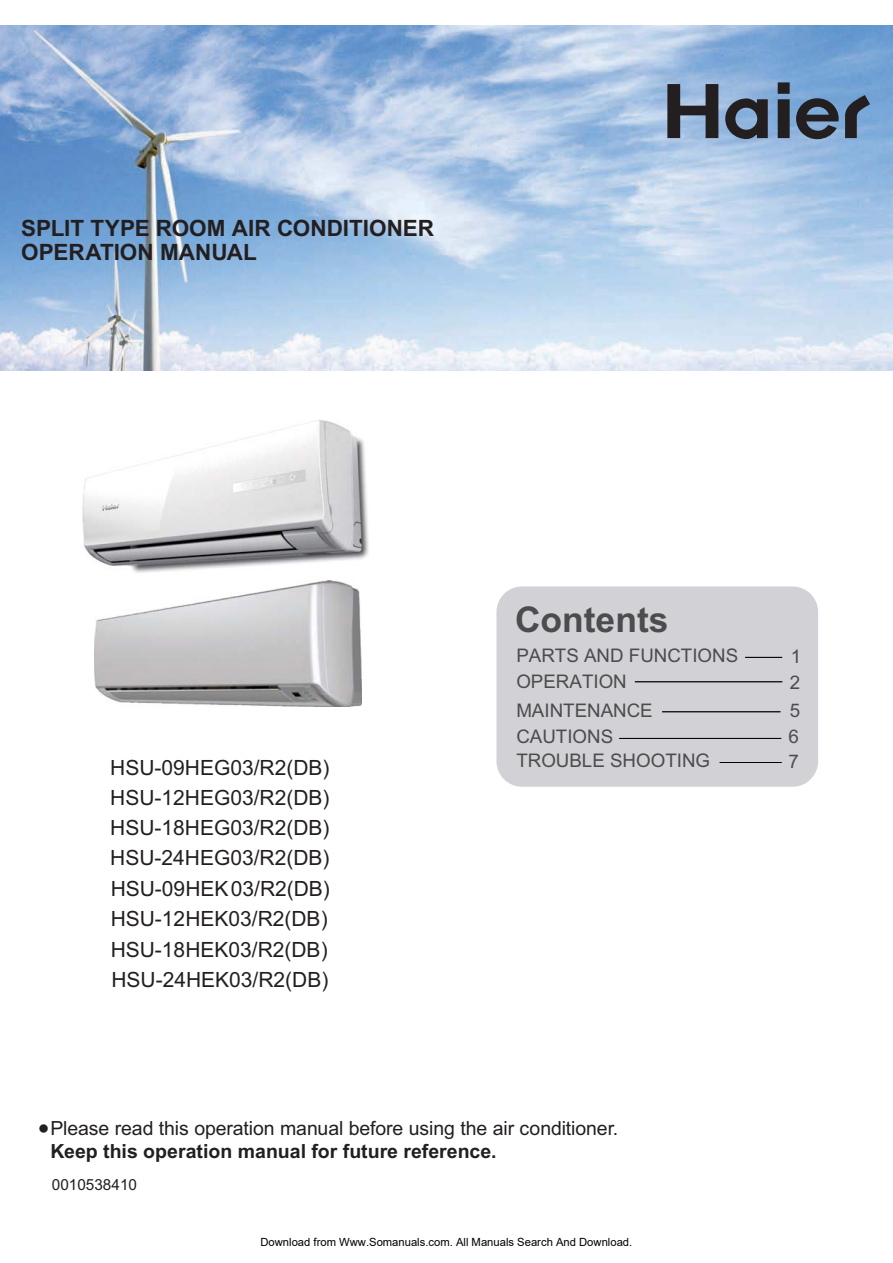
<style>
.page{position:relative;width:893px;height:1263px;background:#fff}
.page>*{position:absolute;margin:0;border:0;box-sizing:border-box;transform-origin:0 0}
.t1{font:700 35.4px "Arial";color:#4c4c4e}
.t2{font:700 22.5px/24px "Arial";color:#231f20}
.t3{font:21px/30.5px "Arial";color:#231f20;text-align:justify}
.t4{font:19.5px "Arial";letter-spacing:-.005em;color:#231f20}
.t5{font:700 19.5px "Arial";color:#231f20}
.t6{font:18.75px/25.7px "Arial";color:#4c4c4e}
.t7{font:15.3px "Arial";color:#231f20}
.t8{font:11.25px "Arial";color:#000}
.s1{font-style:inherit}
</style>
<div class="page">
<div style="left:496px;top:586px;width:322px;height:201px;background:#d2d2d6;border-radius:26px"></div>
<img style="left:0;top:26px;width:893px;height:344px">
<svg style="left:778px;top:82px;width:12px;height:56px"></svg>
<svg style="left:667px;top:84px;width:51px;height:54px"></svg>
<svg style="left:725px;top:98px;width:43px;height:41px"></svg>
<svg style="left:845px;top:95px;width:25px;height:43px"></svg>
<svg style="left:796px;top:98px;width:43px;height:41px"></svg>
<hr style="left:635px;top:681px;width:147px;height:1px;background:#060101">
<hr style="left:662px;top:711px;width:118px;height:1px;background:#060101">
<hr style="left:720px;top:762px;width:62px;height:1px;background:#060101">
<hr style="left:745px;top:657px;width:37px;height:1px;background:#060101">
<hr style="left:619px;top:738px;width:162px;height:1px;background:#060101">
<img style="left:94px;top:581px;width:268px;height:126px">
<img style="left:82px;top:420px;width:287px;height:153px">
<p class="t2" style="left:21px;top:216px;width:414px">SPLIT TYPE ROOM AIR CONDITIONER<br>OPERATION MANUAL</p>
<p class="t3" style="left:110px;top:755px;width:221px">HSU-09HEG03/R2(DB)</p>
<p class="t3" style="left:110px;top:784px;width:221px">HSU-12HEG03/R2(DB)<br>HSU-18HEG03/R2(DB)<br>HSU-24HEG03/R2(DB)<br>HSU-09HEK03/R2(DB)<br>HSU-12HEK03/R2(DB)<br>HSU-18HEK03/R2(DB)<br>HSU-24HEK03/R2(DB)</p>
<h1 class="t1" style="left:515px;top:599px;width:155px">Contents</h1>
<p class="t6" style="left:516px;top:645px;width:223px;line-height:26.1px">PARTS AND FUNCTIONS<br>OPERATION</p>
<p class="t6" style="left:516px;top:699px;width:138px;line-height:26.7px">MAINTENANCE<br>CAUTIONS</p>
<p class="t6" style="left:516px;top:750px;width:195px">TROUBLE SHOOTING</p>
<p class="t6" style="left:788px;top:751px;width:12px">7</p>
<p class="t6" style="left:790px;top:646px;width:13px">1<br>2</p>
<p class="t6" style="left:790px;top:699px;width:12px">5</p>
<p class="t6" style="left:788px;top:725px;width:12px">6</p>
<p class="t4" style="left:38px;top:1121px;width:582px">●Please read this operation manual before using the air conditioner.</p>
<p class="t5" style="left:50px;top:1139px;width:448px">Keep this operation manual for future reference.</p>
<p class="t7" style="left:52px;top:1179px;width:87px">001053<span class="s1">8410</span></p>
<p class="t8" style="left:260px;top:1235px;width:373px">Download from Www.Somanuals.com. All Manuals Search And Download.</p>
</div>
